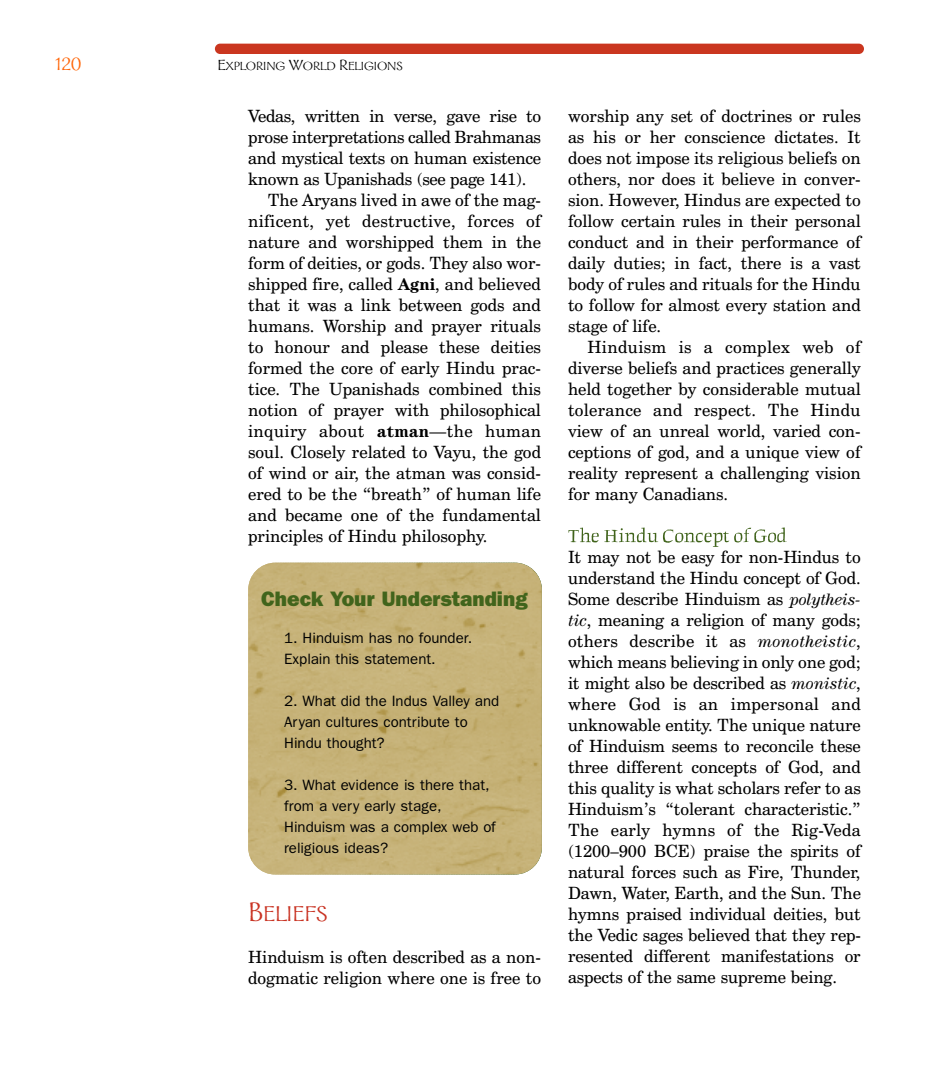
<style>
.page{position:relative;width:945px;height:1080px;background:#fff}
.page>*{position:absolute;margin:0;border:0;box-sizing:border-box;transform-origin:0 0}
.t1{font:24px "Galahad Os F";color:#c93323}
.t2{font:800 21px "Franklin Gothic";color:#41641c}
.t3{font:21px "Galahad";color:#ff6609}
.t4{font:16.8px/21px "Century Schoolbook";color:#000;text-align:justify}
.t5{font:16.8px "Century Schoolbook";letter-spacing:.02em;color:#000}
.t6{font:15px/21px "Franklin Gothic";color:#000}
.t7{font:13.2px "Galahad";color:#000}
.s1{font-size:16.5px}
.s2{font-family:"Century";font-weight:700}
.s3{font-size:30px}
.s4{font-family:"Century";font-style:italic}
</style>
<div class="page">
<hr style="left:248px;top:563px;width:2px;height:311px;background:#d2c291">
<hr style="left:250px;top:563px;width:2px;height:311px;background:#d1c191">
<hr style="left:251px;top:563px;width:3px;height:311px;background:#d0c190">
<hr style="left:253px;top:563px;width:2px;height:311px;background:#cfc08f">
<hr style="left:255px;top:563px;width:2px;height:311px;background:#cebf8f">
<hr style="left:257px;top:563px;width:2px;height:311px;background:#cdbf8e">
<hr style="left:258px;top:563px;width:2px;height:311px;background:#ccbe8e">
<hr style="left:260px;top:563px;width:2px;height:311px;background:#cbbd8d">
<hr style="left:262px;top:563px;width:2px;height:311px;background:#cabd8c">
<hr style="left:263px;top:563px;width:2px;height:311px;background:#c9bc8c">
<hr style="left:265px;top:563px;width:2px;height:311px;background:#c8bc8b">
<hr style="left:267px;top:563px;width:2px;height:311px;background:#c7bb8a">
<hr style="left:268px;top:563px;width:2px;height:311px;background:#c6ba8a">
<hr style="left:520px;top:563px;width:2px;height:311px;background:#31612d">
<hr style="left:521px;top:563px;width:3px;height:311px;background:#30602d">
<hr style="left:523px;top:563px;width:2px;height:311px;background:#2f5f2c">
<hr style="left:525px;top:563px;width:2px;height:311px;background:#2e5f2b">
<hr style="left:526px;top:563px;width:3px;height:311px;background:#2d5e2b">
<hr style="left:528px;top:563px;width:2px;height:311px;background:#2c5e2a">
<hr style="left:530px;top:563px;width:2px;height:311px;background:#2b5d2a">
<hr style="left:531px;top:563px;width:3px;height:311px;background:#2a5c29">
<hr style="left:533px;top:563px;width:2px;height:311px;background:#295c28">
<hr style="left:535px;top:563px;width:2px;height:311px;background:#285b28">
<hr style="left:536px;top:563px;width:3px;height:311px;background:#275b27">
<hr style="left:538px;top:563px;width:2px;height:311px;background:#265a27">
<hr style="left:540px;top:563px;width:2px;height:311px;background:#255926">
<div style="left:248px;top:563px;width:294px;height:311px;background:#c6b379;border-radius:27px"></div>
<div style="left:215px;top:44px;width:649px;height:10px;background:#ca361f;border-radius:5px"></div>
<svg style="left:568px;top:527px;width:219px;height:20px"></svg>
<p class="t3" style="left:56px;top:56px;width:28px">120</p>
<p class="t7" style="left:218px;top:61px;width:187px"><span class="s1">E</span>XPLORING <span class="s1">W</span>ORLD <span class="s1">R</span>ELIGIONS</p>
<p class="t4" style="left:248px;top:105px;width:295px">Vedas, written in verse, gave rise to</p>
<p class="t4" style="left:248px;top:126px;width:294px">prose interpretations called Brahmanas</p>
<p class="t4" style="left:248px;top:147px;width:294px">and mystical texts on human existence</p>
<p class="t4" style="left:248px;top:168px;width:280px">known as Upanishads (see page 141).</p>
<p class="t4" style="left:268px;top:189px;width:275px">The Aryans lived in awe of the mag-</p>
<p class="t5" style="left:248px;top:211px;width:294px">nificent, yet destructive, forces of</p>
<p class="t4" style="left:248px;top:231px;width:294px">nature and worshipped them in the</p>
<p class="t4" style="left:248px;top:252px;width:294px">form of deities, or gods. They also wor-</p>
<p class="t4" style="left:248px;top:273px;width:294px">shipped fire, called <span class="s2">Agni</span>, and believed</p>
<p class="t4" style="left:248px;top:294px;width:294px">that it was a link between gods and</p>
<p class="t4" style="left:248px;top:315px;width:294px">humans. Worship and prayer rituals</p>
<p class="t4" style="left:248px;top:336px;width:294px">to honour and please these deities</p>
<p class="t4" style="left:248px;top:357px;width:294px">formed the core of early Hindu prac-</p>
<p class="t4" style="left:248px;top:378px;width:294px">tice. The Upanishads combined this</p>
<p class="t4" style="left:248px;top:399px;width:294px">notion of prayer with philosophical</p>
<p class="t5" style="left:248px;top:421px;width:294px">inquiry about <span class="s2">atman</span>—the human</p>
<p class="t4" style="left:248px;top:441px;width:294px">soul. Closely related to Vayu, the god</p>
<p class="t4" style="left:248px;top:462px;width:294px">of wind or air, the atman was consid-</p>
<p class="t4" style="left:248px;top:483px;width:294px">ered to be the “breath” of human life</p>
<p class="t4" style="left:248px;top:504px;width:294px">and became one of the fundamental</p>
<p class="t4" style="left:248px;top:525px;width:241px">principles of Hindu philosophy.</p>
<p class="t2" style="left:261px;top:587px;width:268px">Check Your Understanding</p>
<p class="t6" style="left:284px;top:627px;width:190px">1. Hinduism has no founder.<br>Explain this statement.</p>
<p class="t6" style="left:284px;top:690px;width:217px">2. What did the Indus Valley and<br>Aryan cultures contribute to<br>Hindu thought?</p>
<p class="t6" style="left:284px;top:774px;width:213px">3. What evidence is there that, from a very early stage,<br>Hinduism was a complex web of religious ideas?</p>
<h1 class="t1" style="left:248px;top:905px;width:81px"><span class="s3">B</span>ELIEFS</h1>
<p class="t4" style="left:248px;top:946px;width:294px">Hinduism is often described as a non&shy;dogmatic religion where one is free to</p>
<p class="t4" style="left:568px;top:105px;width:294px">worship any set of doctrines or rules as his or her conscience dictates. It does not impose its religious beliefs on others, nor does it believe in conver&shy;sion. However, Hindus are expected to follow certain rules in their personal conduct and in their performance of daily duties; in fact, there is a vast body of rules and rituals for the Hindu to follow for almost every station and stage of life.</p>
<p class="t4" style="left:568px;top:336px;width:294px;text-indent:20px">Hinduism is a complex web of diverse beliefs and practices generally held together by considerable mutual tolerance and respect. The Hindu view of an unreal world, varied con&shy;ceptions of god, and a unique view of reality represent a challenging vision for many Canadians.</p>
<p class="t4" style="left:568px;top:546px;width:295px">It may not be easy for non-Hindus to understand the Hindu concept of God.<br>Some describe Hinduism as <span class="s4">polytheis&shy;tic</span>, meaning a religion of many gods; others describe it as <span class="s4">monotheistic</span>, which means believing in only one god; it might also be described as <span class="s4">monistic</span>, where God is an impersonal and unknowable entity. The unique nature of Hinduism seems to reconcile these three different concepts of God, and this quality is what scholars refer to as Hinduism’s “tolerant characteristic.” The early hymns of the Rig-Veda (1200–900 BCE) praise the spirits of natural forces such as Fire, Thunder, Dawn, Water, Earth, and the Sun. The hymns praised individual deities, but the Vedic sages believed that they rep&shy;resented different manifestations or aspects of the same supreme being.</p>
</div>
